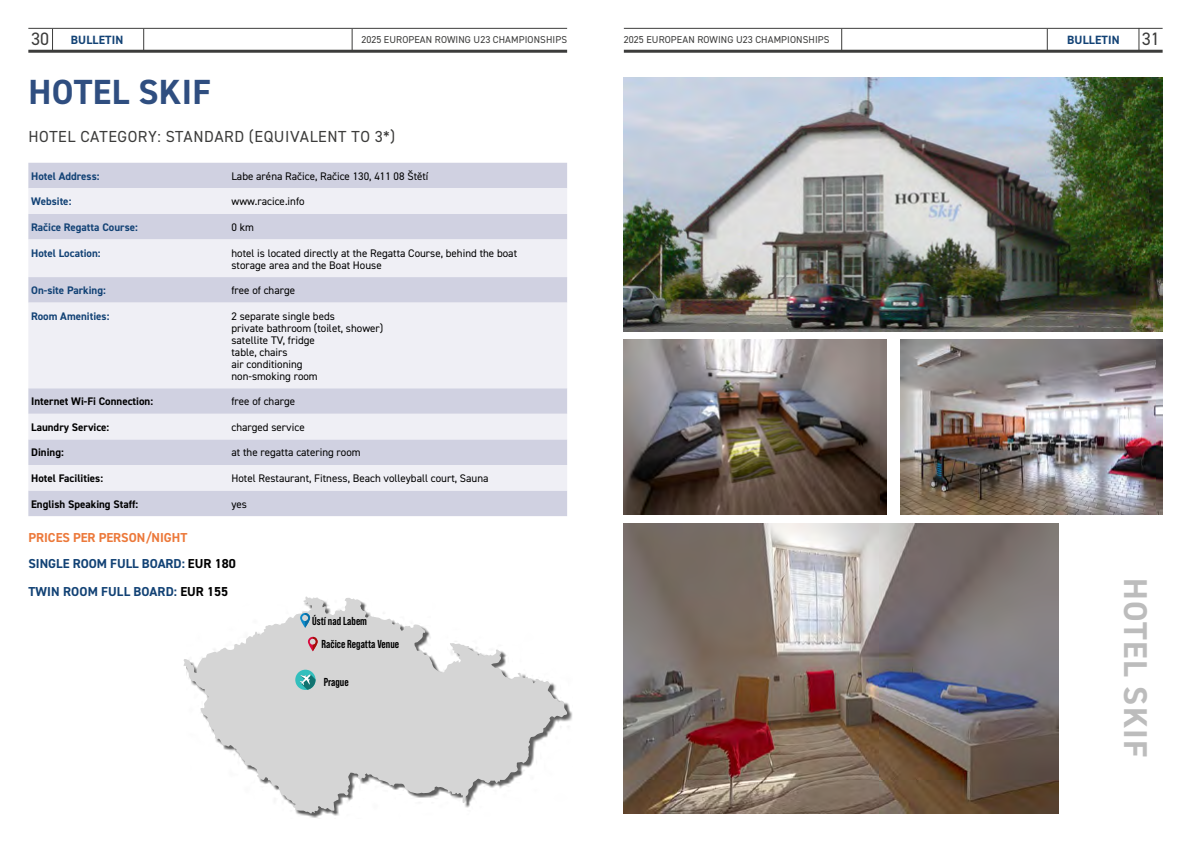
<style>
.page{position:relative;width:1191px;height:842px;background:#fff}
.page>*{position:absolute;margin:0;border:0;box-sizing:border-box;transform-origin:0 0}
.t1{font:700 35px "DIN2014";letter-spacing:.01em;color:#2f4e80}
.t2{font:700 33px "DIN2014";letter-spacing:.035em;color:#bcbcbc}
.t3{font:16px "DIN2014";letter-spacing:.035em;color:#3c3c3b}
.t4{font:700 13px "DIN2014";color:#124275}
.t5{font:700 13px "DIN2014";color:#ec793b}
.t6{font:700 12px "DIN2014";letter-spacing:.01em;color:#124275}
.t7{font:700 11.5px "Bebas Neue Pro";color:#000}
.t8{font:11px/12px "DIN2014";color:#000}
.t9{font:700 11px "DIN2014";color:#124275}
.t10{font:700 11px "DIN2014";color:#000}
.t11{font:10px "DIN2014";letter-spacing:.01em;color:#3c3c3b}
.s1{font-weight:400;font-size:18px;color:#3c3c3b}
.s2{color:#000}
</style>
<div class="page">
<svg style="left:183px;top:596px;width:384px;height:218px;fill:#d5d5d5"></svg>
<svg style="left:295px;top:670px;width:20px;height:20px"></svg>
<svg style="left:308px;top:637px;width:10px;height:14px"></svg>
<svg style="left:300px;top:613px;width:10px;height:15px"></svg>
<div style="left:28px;top:163px;width:539px;height:353px;background:#d0d1e1"></div>
<svg style="left:28px;top:188px;width:539px;height:302px;fill:#efeff5"></svg>
<img style="left:624px;top:77px;width:538px;height:254px">
<img style="left:624px;top:339px;width:262px;height:175px">
<img style="left:900px;top:339px;width:262px;height:175px">
<img style="left:624px;top:524px;width:434px;height:290px">
<hr style="left:28px;top:28px;width:539px;height:1px;background:#3c3c3b">
<hr style="left:624px;top:28px;width:538px;height:1px;background:#3c3c3b">
<svg style="left:52px;top:29px;width:1px;height:21px"></svg>
<svg style="left:1046px;top:29px;width:1px;height:21px"></svg>
<svg style="left:143px;top:29px;width:1px;height:21px"></svg>
<svg style="left:1138px;top:28px;width:1px;height:22px"></svg>
<hr style="left:28px;top:50px;width:539px;height:3px;background:#3c3c3b">
<svg style="left:351px;top:29px;width:1px;height:21px"></svg>
<hr style="left:624px;top:50px;width:538px;height:3px;background:#3c3c3b">
<svg style="left:841px;top:29px;width:1px;height:21px"></svg>
<p class="t6" style="left:31px;top:32px;width:94px"><span class="s1">30</span> BULLETIN</p>
<p class="t11" style="left:361px;top:33px;width:207px">2025 EUROPEAN ROWING U23 CHAMPIONSHIPS</p>
<p class="t11" style="left:624px;top:33px;width:207px">2025 EUROPEAN ROWING U23 CHAMPIONSHIPS</p>
<p class="t6" style="left:1067px;top:32px;width:94px">BULLETIN <span class="s1">31</span></p>
<h1 class="t1" style="left:29px;top:69px;width:184px">HOTEL SKIF</h1>
<h3 class="t3" style="left:28px;top:126px;width:368px">HOTEL CATEGORY: STANDARD (EQUIVALENT TO 3*)</h3>
<p class="t9" style="left:31px;top:169px;width:70px">Hotel Address:</p>
<p class="t8" style="left:231px;top:170px;width:198px">Labe aréna Račice, Račice 130, 411 08 Štětí</p>
<p class="t9" style="left:31px;top:194px;width:42px">Website:</p>
<p class="t8" style="left:231px;top:195px;width:75px">www.racice.info</p>
<p class="t9" style="left:31px;top:220px;width:108px">Račice Regatta Course:</p>
<p class="t8" style="left:231px;top:221px;width:24px">0 km</p>
<p class="t9" style="left:31px;top:245px;width:71px">Hotel Location:</p>
<p class="t8" style="left:231px;top:247px;width:287px">hotel is located directly at the Regatta Course, behind the boat storage area and the Boat House</p>
<p class="t9" style="left:31px;top:283px;width:76px">On-site Parking:</p>
<p class="t8" style="left:231px;top:284px;width:65px">free of charge</p>
<p class="t9" style="left:31px;top:309px;width:80px">Room Amenities:</p>
<p class="t8" style="left:231px;top:310px;width:153px">2 separate single beds<br>private bathroom (toilet, shower) satellite TV, fridge<br>table, chairs<br>air conditioning<br>non-smoking room</p>
<p class="t10" style="left:31px;top:394px;width:123px">Internet Wi-Fi Connection:</p>
<p class="t8" style="left:231px;top:395px;width:65px">free of charge</p>
<p class="t10" style="left:31px;top:420px;width:80px">Laundry Service:</p>
<p class="t8" style="left:231px;top:421px;width:75px">charged service</p>
<p class="t10" style="left:31px;top:445px;width:34px">Dining:</p>
<p class="t8" style="left:231px;top:446px;width:131px">at the regatta catering room</p>
<p class="t10" style="left:31px;top:471px;width:73px">Hotel Facilities:</p>
<p class="t8" style="left:231px;top:472px;width:259px">Hotel Restaurant, Fitness, Beach volleyball court, Sauna</p>
<p class="t10" style="left:31px;top:496px;width:108px">English Speaking Staff:</p>
<p class="t8" style="left:231px;top:498px;width:17px">yes</p>
<p class="t5" style="left:28px;top:528px;width:160px">PRICES PER PERSON/NIGHT</p>
<p class="t4" style="left:28px;top:554px;width:209px">SINGLE ROOM FULL BOARD: <span class="s2">EUR 180</span></p>
<p class="t4" style="left:28px;top:583px;width:201px">TWIN ROOM FULL BOARD: <span class="s2">EUR 155</span></p>
<p class="t7" style="left:312px;top:614px;width:56px">Ústí nad Labem</p>
<p class="t7" style="left:321px;top:637px;width:79px">Račice Regatta Venue</p>
<p class="t7" style="left:324px;top:675px;width:27px">Prague</p>
<h2 class="t2" style="left:1157px;top:578px;width:181px;rotate:90deg">HOTEL SKIF</h2>
</div>
